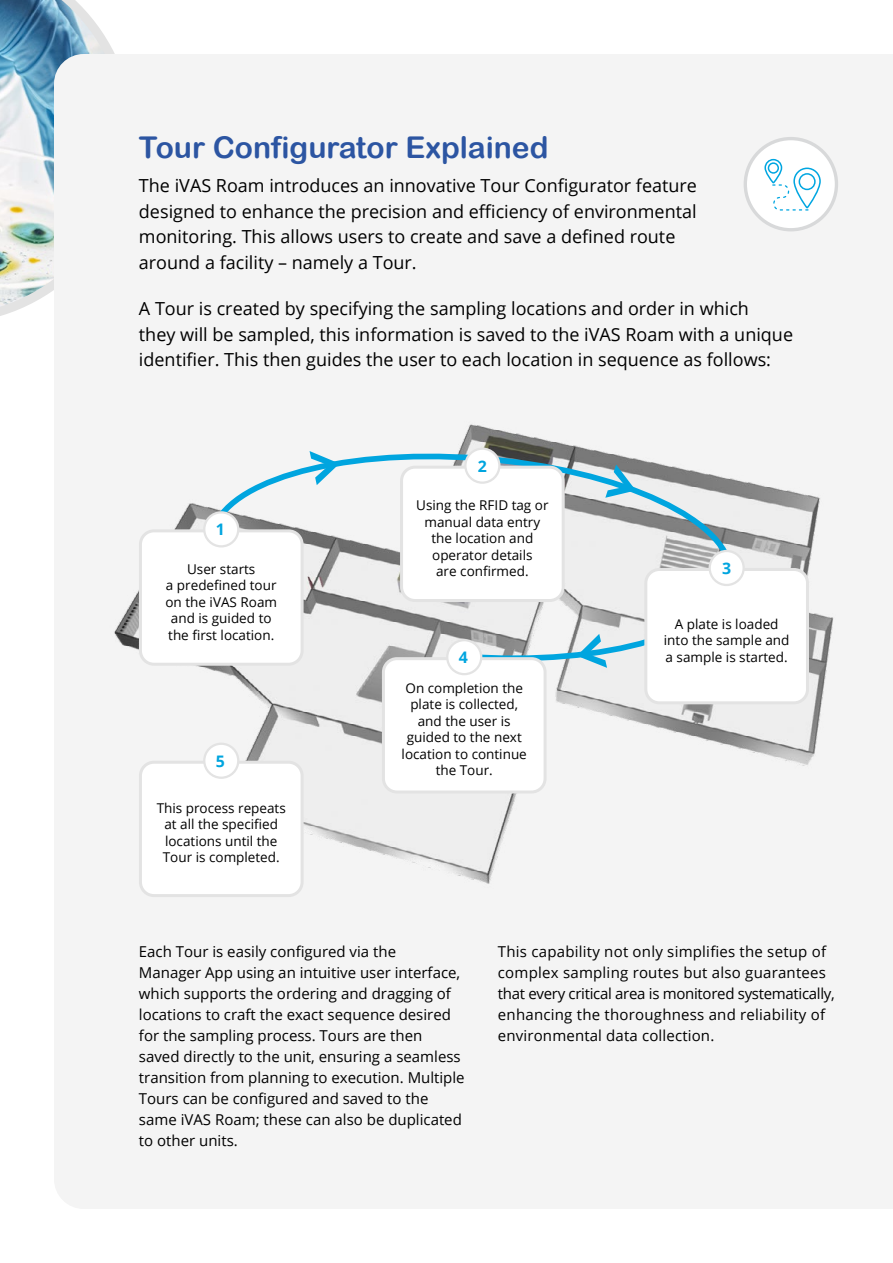
<style>
.page{position:relative;width:893px;height:1263px;background:#fff}
.page>*{position:absolute;margin:0;border:0;box-sizing:border-box;transform-origin:0 0}
.t1{font:30px "Arial Rounded MT Bold";color:#2c55a2}
.t2{font:18px/25.5px "Open Sans";color:#000}
.t3{font:700 15.9px "Open Sans";color:#00a5df}
.t4{font:15px/21px "Open Sans";color:#000}
.t5{font:13.5px/16.5px "Open Sans";color:#000;text-align:center}
</style>
<div class="page">
<img style="left:0;top:0;width:115px;height:316px">
<div style="left:54px;top:54px;width:839px;height:1155px;background:#f4f4f4"></div>
<img style="left:109px;top:397px;width:731px;height:507px">
<svg style="left:206px;top:442px;width:535px;height:225px"></svg>
<svg style="left:310px;top:451px;width:26px;height:34px"></svg>
<svg style="left:580px;top:634px;width:27px;height:34px"></svg>
<svg style="left:605px;top:465px;width:28px;height:33px"></svg>
<div style="left:745px;top:139px;width:91px;height:91px;background:#fff;border-radius:50%"></div>
<div style="left:744px;top:137px;width:94px;height:94px;border:3px solid #d8d9da;border-radius:50%"></div>
<svg style="left:764px;top:159px;width:57px;height:52px"></svg>
<div style="left:140px;top:531px;width:162px;height:133px;background:#fff;border-radius:14px"></div>
<div style="left:139px;top:529px;width:165px;height:137px;border:3px solid #e3e3e3;border-radius:14px"></div>
<div style="left:402px;top:467px;width:161px;height:133px;background:#fff;border-radius:14px"></div>
<div style="left:400px;top:466px;width:165px;height:136px;border:3px solid #e3e3e3;border-radius:14px"></div>
<div style="left:646px;top:569px;width:161px;height:134px;background:#fff;border-radius:14px"></div>
<div style="left:644px;top:568px;width:165px;height:136px;border:3px solid #e3e3e3;border-radius:14px"></div>
<div style="left:383px;top:659px;width:162px;height:133px;background:#fff;border-radius:14px"></div>
<div style="left:382px;top:657px;width:165px;height:136px;border:3px solid #e3e3e3;border-radius:14px"></div>
<div style="left:140px;top:762px;width:162px;height:133px;background:#fff;border-radius:14px"></div>
<div style="left:139px;top:761px;width:165px;height:136px;border:3px solid #e3e3e3;border-radius:14px"></div>
<div style="left:204px;top:512px;width:34px;height:34px;background:#fff;border-radius:50%"></div>
<div style="left:203px;top:511px;width:36px;height:36px;border:2px solid #e3e3e3;border-radius:50%"></div>
<div style="left:465px;top:449px;width:34px;height:34px;background:#fff;border-radius:50%"></div>
<div style="left:464px;top:447px;width:36px;height:37px;border:2px solid #e3e3e3;border-radius:50%"></div>
<div style="left:447px;top:640px;width:34px;height:34px;background:#fff;border-radius:50%"></div>
<div style="left:446px;top:639px;width:36px;height:36px;border:2px solid #e3e3e3;border-radius:50%"></div>
<div style="left:204px;top:744px;width:34px;height:34px;background:#fff;border-radius:50%"></div>
<div style="left:203px;top:743px;width:36px;height:36px;border:2px solid #e3e3e3;border-radius:50%"></div>
<div style="left:710px;top:551px;width:34px;height:34px;background:#fff;border-radius:50%"></div>
<div style="left:708px;top:550px;width:37px;height:36px;border:2px solid #e3e3e3;border-radius:50%"></div>
<h1 class="t1" style="left:139px;top:130px;width:411px">Tour Configurator Explained</h1>
<p class="t2" style="left:139px;top:173px;width:560px">The iVAS Roam introduces an innovative Tour Configurator feature designed to enhance the precision and efficiency of environmental monitoring. This allows users to create and save a defined route around a facility – namely a Tour.</p>
<p class="t2" style="left:139px;top:296px;width:656px">A Tour is created by specifying the sampling locations and order in which<br>they will be sampled, this information is saved to the iVAS Roam with a unique identifier. This then guides the user to each location in sequence as follows:</p>
<p class="t3" style="left:216px;top:518px;width:11px">1</p>
<p class="t5" style="left:165px;top:560px;width:113px">User starts<br>a predefined tour on the iVAS Roam and is guided to the first location.</p>
<p class="t3" style="left:216px;top:750px;width:11px">5</p>
<p class="t5" style="left:157px;top:799px;width:131px">This process repeats at all the specified locations until the<br>Tour is completed.</p>
<p class="t3" style="left:478px;top:455px;width:11px">2</p>
<p class="t5" style="left:416px;top:497px;width:134px">Using the RFID tag or manual data entry the location and operator details<br>are confirmed.</p>
<p class="t3" style="left:459px;top:646px;width:11px">4</p>
<p class="t5" style="left:402px;top:679px;width:127px">On completion the plate is collected, and the user is guided to the next location to continue the Tour.</p>
<p class="t3" style="left:722px;top:557px;width:11px">3</p>
<p class="t5" style="left:664px;top:615px;width:127px">A plate is loaded into the sample and a sample is started.</p>
<p class="t4" style="left:139px;top:941px;width:327px">Each Tour is easily configured via the<br>Manager App using an intuitive user interface, which supports the ordering and dragging of locations to craft the exact sequence desired for the sampling process. Tours are then saved directly to the unit, ensuring a seamless transition from planning to execution. Multiple Tours can be configured and saved to the same iVAS Roam; these can also be duplicated to other units.</p>
<p class="t4" style="left:498px;top:941px;width:338px">This capability not only simplifies the setup of complex sampling routes but also guarantees that every critical area is monitored systematically, enhancing the thoroughness and reliability of environmental data collection.</p>
</div>
